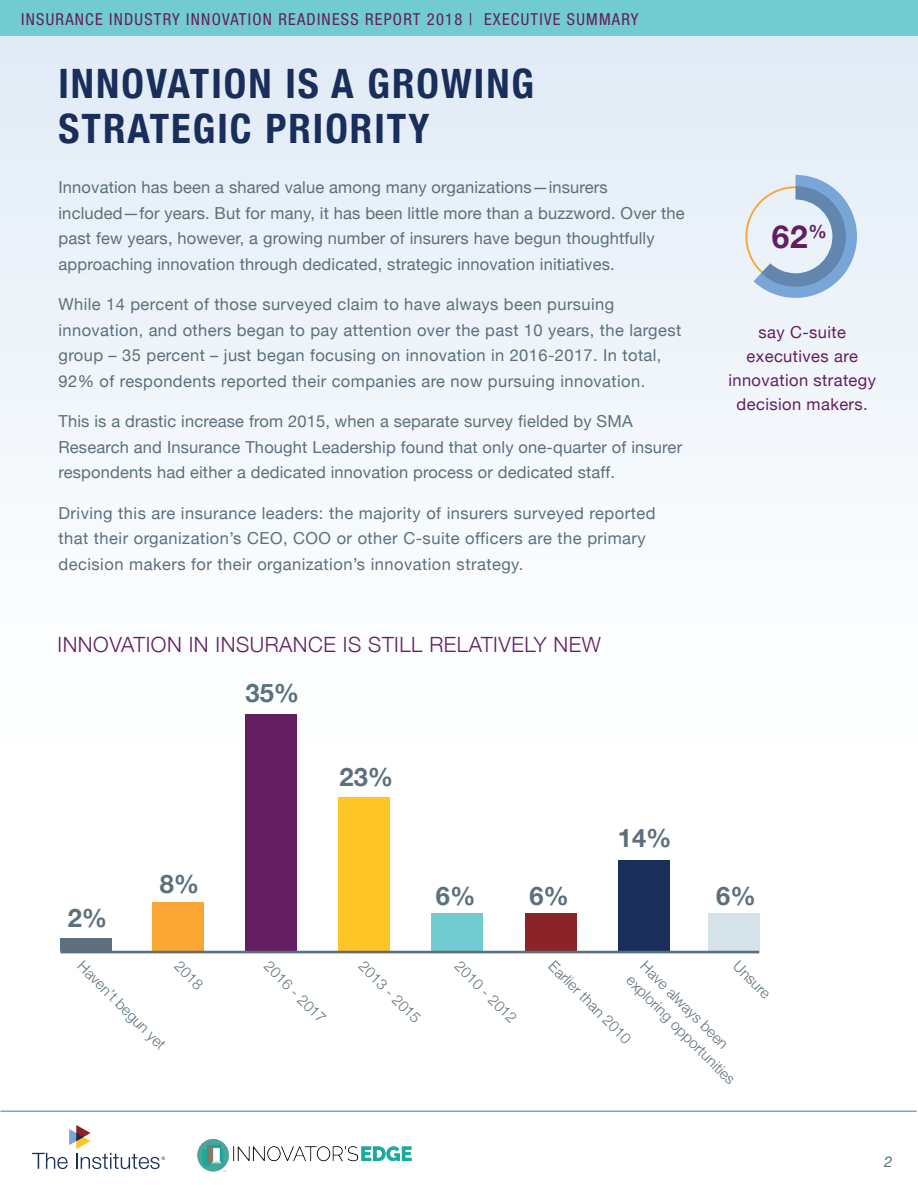
<style>
.page{position:relative;width:918px;height:1188px;background:#fff}
.page>*{position:absolute;margin:0;border:0;box-sizing:border-box;transform-origin:0 0}
.t1{font:700 condensed 40.5px/45px "Helvetica Neue";letter-spacing:.05em;color:#192e5a}
.t2{font:700 31.65px "Helvetica Neue";color:#631e5f}
.t3{font:700 25.5px "Helvetica Neue";color:#5b6f7c}
.t4{font:300 21px "Helvetica Neue";letter-spacing:.025em;color:#631e5f}
.t5{font:16.5px/25.5px "Helvetica Neue";letter-spacing:.01em;color:#5b6f7c}
.t6{font:16.5px/25.5px "Helvetica Neue";letter-spacing:.03em;color:#5b6f7c}
.t7{font:condensed 16.5px "Helvetica Neue LT Std";letter-spacing:.075em;color:#631e5f}
.t8{font:16.5px/24px "Helvetica Neue";letter-spacing:.025em;color:#631e5f;text-align:center}
.t9{font:italic 15px "Helvetica Neue LT Std";color:#5b6f7c}
.t10{font:300 14.85px "Helvetica Neue";color:#5b6f7c}
</style>
<div class="page">
<div style="left:0;top:0;width:918px;height:1109px;background:linear-gradient(to bottom,#e4edf7,#fff)"></div>
<div style="left:245px;top:714px;width:52px;height:237px;background:#631e5f"></div>
<div style="left:339px;top:797px;width:51px;height:154px;background:#fec527"></div>
<div style="left:152px;top:902px;width:52px;height:49px;background:#faa634"></div>
<div style="left:431px;top:914px;width:52px;height:37px;background:#71cbd1"></div>
<div style="left:525px;top:914px;width:52px;height:37px;background:#8a2428"></div>
<div style="left:709px;top:914px;width:51px;height:37px;background:#d7e3ea"></div>
<div style="left:618px;top:860px;width:51px;height:91px;background:#192e5a"></div>
<div style="left:60px;top:938px;width:52px;height:13px;background:#5b6f7c"></div>
<hr style="left:60px;top:951px;width:699px;height:2px;background:#5b6f7c">
<div style="left:0;top:0;width:918px;height:36px;background:#71cbd1"></div>
<hr style="left:0;top:1110px;width:917px;height:2px;background:#7aa6d7">
<svg style="left:754px;top:175px;width:103px;height:123px;background:#bbcee2"></svg>
<svg style="left:32px;top:1125px;width:133px;height:44px"></svg>
<img style="left:197px;top:1138px;width:215px;height:34px">
<p class="t7" style="left:21px;top:10px;width:619px">INSURANCE INDUSTRY INNOVATION READINESS REPORT 2018 | EXECUTIVE SUMMARY</p>
<h1 class="t1" style="left:58px;top:59px;width:477px">INNOVATION IS A GROWING<br>STRATEGIC PRIORITY</h1>
<p class="t5" style="left:58px;top:176px;width:628px">Innovation has been a shared value among many organizations—insurers included—for years. But for many, it has been little more than a buzzword. Over the past few years, however, a growing number of insurers have begun thoughtfully approaching innovation through dedicated, strategic innovation initiatives.</p>
<p class="t5" style="left:58px;top:293px;width:624px">While 14 percent of those surveyed claim to have always been pursuing innovation, and others began to pay attention over the past 10 years, the largest group – 35 percent – just began focusing on innovation in 2016-2017. In total, 92% of respondents reported their companies are now pursuing innovation.</p>
<p class="t5" style="left:58px;top:410px;width:625px">This is a drastic increase from 2015, when a separate survey fielded by SMA<br>Research and Insurance Thought Leadership found that only one-quarter of insurer respondents had either a dedicated innovation process or dedicated staff.</p>
<p class="t6" style="left:58px;top:501px;width:599px">Driving this are insurance leaders: the majority of insurers surveyed reported that their organization’s CEO, COO or other C-suite officers are the primary decision makers for their organization’s innovation strategy.</p>
<p class="t4" style="left:57px;top:627px;width:545px">INNOVATION IN INSURANCE IS STILL RELATIVELY NEW</p>
<h3 class="t3" style="left:246px;top:673px;width:55px">35%</h3>
<h3 class="t3" style="left:340px;top:757px;width:55px">23%</h3>
<h3 class="t3" style="left:618px;top:818px;width:55px">14%</h3>
<h2 class="t2" style="left:772px;top:212px;width:57px">62<sup>%</sup></h2>
<p class="t8" style="left:728px;top:321px;width:149px">say C-suite executives are innovation strategy decision makers.</p>
<h3 class="t3" style="left:68px;top:897px;width:41px">2%</h3>
<h3 class="t3" style="left:160px;top:864px;width:41px">8%</h3>
<h3 class="t3" style="left:436px;top:876px;width:41px">6%</h3>
<h3 class="t3" style="left:529px;top:876px;width:41px">6%</h3>
<h3 class="t3" style="left:716px;top:876px;width:41px">6%</h3>
<p class="t10" style="left:186px;top:955px;width:35px;rotate:45deg">2018</p>
<p class="t10" style="left:275px;top:955px;width:82px;rotate:45deg">2016 - 2017</p>
<p class="t10" style="left:370px;top:955px;width:82px;rotate:45deg">2013 - 2015</p>
<p class="t10" style="left:466px;top:955px;width:82px;rotate:45deg">2010 - 2012</p>
<p class="t10" style="left:560px;top:955px;width:111px;rotate:45deg">Earlier than 2010</p>
<p class="t10" style="left:652px;top:955px;width:118px;rotate:45deg">Have always been</p>
<p class="t10" style="left:745px;top:955px;width:47px;rotate:45deg">Unsure</p>
<p class="t10" style="left:89px;top:955px;width:119px;rotate:45deg">Haven’t begun yet</p>
<p class="t10" style="left:638px;top:969px;width:148px;rotate:45deg">exploring opportunities</p>
<p class="t9" style="left:884px;top:1153px;width:10px">2</p>
</div>
